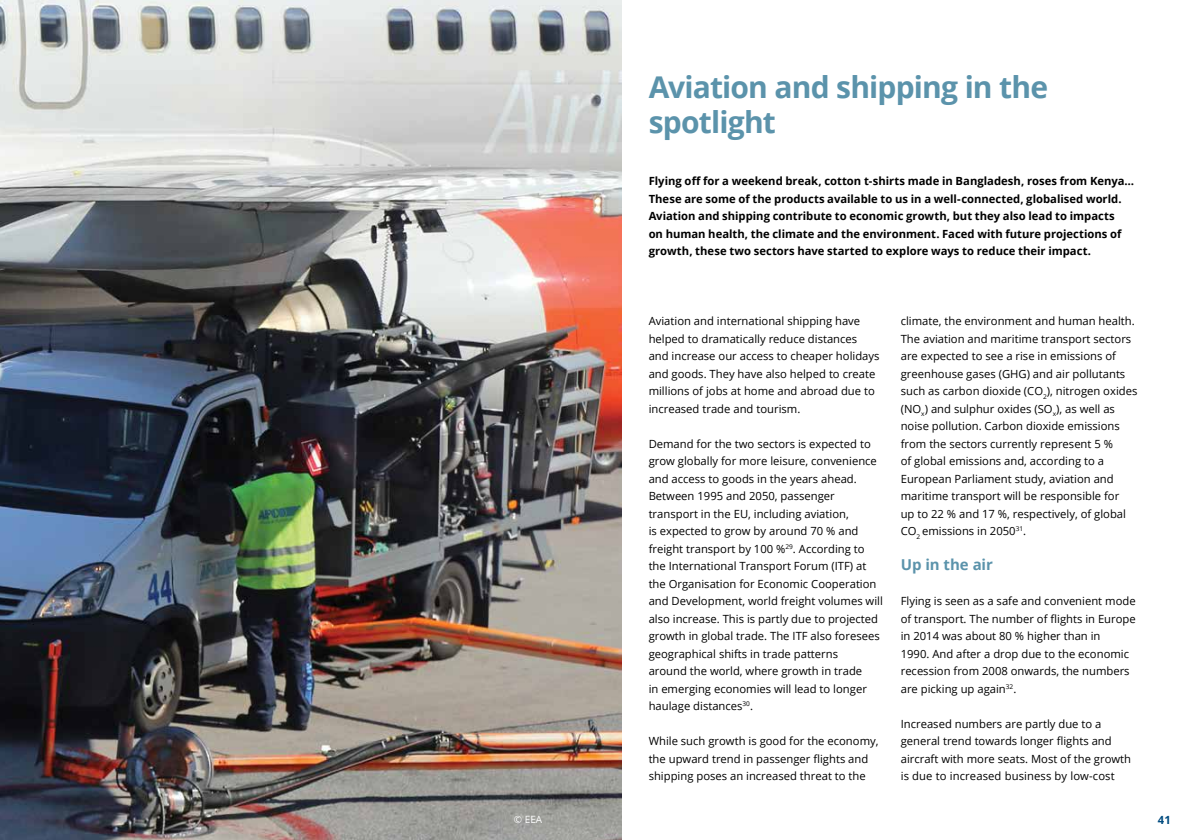
<style>
.page{position:relative;width:1191px;height:840px;background:#fff}
.page>*{position:absolute;margin:0;border:0;box-sizing:border-box;transform-origin:0 0}
.t1{font:700 30px/35px "Open Sans";letter-spacing:-.025em;color:#5b93ab}
.t2{font:700 15px "Open Sans";letter-spacing:-.005em;color:#5b93ab}
.t3{font:11.25px/17.5px "Open Sans";color:#000}
.t4{font:700 11.25px/17.5px "Open Sans";color:#000}
.t5{font:700 11.25px "Open Sans";color:#004b7f}
.t6{font:10px "Open Sans";color:#fff}
</style>
<div class="page">
<img style="left:0;top:0;width:621px;height:840px">
<h1 class="t1" style="left:648px;top:68px;width:401px">Aviation and shipping in the spotlight</h1>
<p class="t4" style="left:648px;top:172px;width:487px">Flying off for a weekend break, cotton t-shirts made in Bangladesh, roses from Kenya… These are some of the products available to us in a well-connected, globalised world.<br>Aviation and shipping contribute to economic growth, but they also lead to impacts<br>on human health, the climate and the environment. Faced with future projections of growth, these two sectors have started to explore ways to reduce their impact.</p>
<p class="t3" style="left:648px;top:312px;width:232px">Aviation and international shipping have helped to dramatically reduce distances and increase our access to cheaper holidays and goods. They have also helped to create millions of jobs at home and abroad due to increased trade and tourism.</p>
<p class="t3" style="left:648px;top:434px;width:236px">Demand for the two sectors is expected to grow globally for more leisure, convenience and access to goods in the years ahead.<br>Between 1995 and 2050, passenger transport in the EU, including aviation,<br>is expected to grow by around 70 % and freight transport by 100 %<sup>29</sup>. According to the International Transport Forum (ITF) at the Organisation for Economic Cooperation and Development, world freight volumes will also increase. This is partly due to projected growth in global trade. The ITF also foresees geographical shifts in trade patterns<br>around the world, where growth in trade<br>in emerging economies will lead to longer haulage distances<sup>30</sup>.</p>
<p class="t3" style="left:648px;top:732px;width:231px">While such growth is good for the economy, the upward trend in passenger flights and shipping poses an increased threat to the</p>
<p class="t3" style="left:900px;top:312px;width:238px">climate, the environment and human health.<br>The aviation and maritime transport sectors are expected to see a rise in emissions of greenhouse gases (GHG) and air pollutants such as carbon dioxide (CO<sub>2</sub>), nitrogen oxides (NO<sub>x</sub>) and sulphur oxides (SO<sub>x</sub>), as well as noise pollution. Carbon dioxide emissions from the sectors currently represent 5 %<br>of global emissions and, according to a European Parliament study, aviation and maritime transport will be responsible for<br>up to 22 % and 17 %, respectively, of global CO<sub>2</sub> emissions in 2050<sup>31</sup>.</p>
<h2 class="t2" style="left:900px;top:554px;width:94px">Up in the air</h2>
<p class="t3" style="left:900px;top:592px;width:236px">Flying is seen as a safe and convenient mode of transport. The number of flights in Europe in 2014 was about 80 % higher than in<br>1990. And after a drop due to the economic recession from 2008 onwards, the numbers are picking up again<sup>32</sup>.</p>
<p class="t3" style="left:900px;top:714px;width:232px">Increased numbers are partly due to a general trend towards longer flights and aircraft with more seats. Most of the growth is due to increased business by low-cost</p>
<p class="t6" style="left:514px;top:812px;width:30px">© EEA</p>
<p class="t5" style="left:1158px;top:812px;width:14px">41</p>
</div>
